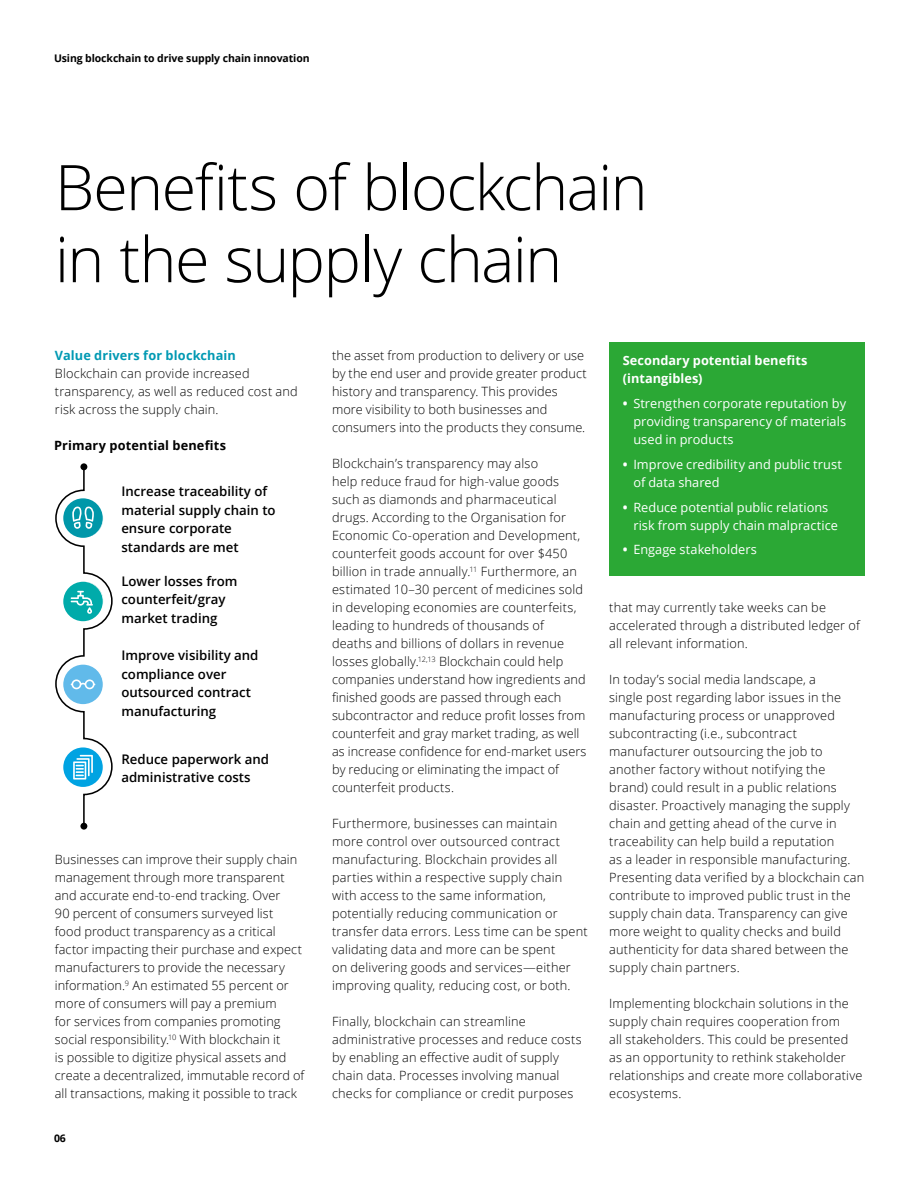
<style>
.page{position:relative;width:918px;height:1188px;background:#fff}
.page>*{position:absolute;margin:0;border:0;box-sizing:border-box;transform-origin:0 0}
.t1{font:300 63px/72px "Open Sans";letter-spacing:-.025em;color:#000}
.t2{font:600 13.2px/18.8px "Open Sans";color:#000}
.t3{font:300 12.75px/18px "Open Sans";letter-spacing:.01em;color:#000}
.t4{font:12.75px/18px "Open Sans";color:#fff}
.t5{font:700 12.75px/18px "Open Sans";letter-spacing:.005em;color:#fff}
.t6{font:700 12.75px "Open Sans";letter-spacing:.01em;color:#0099b3}
.t7{font:700 12.75px "Open Sans";letter-spacing:.01em;color:#000}
.t8{font:700 10.5px "Open Sans";letter-spacing:-.01em;color:#000}
.s1{font-weight:700}
</style>
<div class="page">
<div style="left:609px;top:342px;width:256px;height:234px;background:#2ba835"></div>
<svg style="left:55px;top:465px;width:58px;height:363px"></svg>
<p class="t8" style="left:54px;top:51px;width:257px">Using blockchain to drive supply chain innovation</p>
<h1 class="t1" style="left:55px;top:150px;width:594px">Benefits of blockchain in the supply chain</h1>
<p class="t6" style="left:55px;top:346px;width:183px">Value drivers for blockchain</p>
<p class="t3" style="left:55px;top:364px;width:244px">Blockchain can provide increased transparency, as well as reduced cost and risk across the supply chain.</p>
<p class="t7" style="left:54px;top:436px;width:174px">Primary potential benefits</p>
<p class="t2" style="left:121px;top:481px;width:156px">Increase traceability of material supply chain to ensure corporate standards are met</p>
<p class="t2" style="left:121px;top:571px;width:118px">Lower losses from counterfeit/gray market trading</p>
<p class="t2" style="left:121px;top:645px;width:139px">Improve visibility and compliance over outsourced contract manufacturing</p>
<p class="t2" style="left:121px;top:749px;width:149px">Reduce paperwork and administrative costs</p>
<p class="t3" style="left:55px;top:850px;width:251px">Businesses can improve their supply chain management through more transparent and accurate end-to-end tracking. Over<br>90 percent of consumers surveyed list<br>food product transparency as a critical factor impacting their purchase and expect manufacturers to provide the necessary information.<sup>9</sup> An estimated 55 percent or more of consumers will pay a premium<br>for services from companies promoting social responsibility.<sup>10</sup> With blockchain it<br>is possible to digitize physical assets and create a decentralized, immutable record of all transactions, making it possible to track</p>
<p class="t8" style="left:54px;top:1131px;width:13px">06</p>
<p class="t3" style="left:332px;top:346px;width:256px">the asset from production to delivery or use by the end user and provide greater product history and transparency. This provides more visibility to both businesses and consumers into the products they consume.</p>
<p class="t3" style="left:332px;top:454px;width:256px">Blockchain’s transparency may also<br>help reduce fraud for high-value goods such as diamonds and pharmaceutical drugs. According to the Organisation for Economic Co-operation and Development, counterfeit goods account for over $450 billion in trade annually.<sup>11</sup> Furthermore, an estimated 10–30 percent of medicines sold in developing economies are counterfeits, leading to hundreds of thousands of deaths and billions of dollars in revenue losses globally.<sup>12,13</sup> Blockchain could help companies understand how ingredients and finished goods are passed through each subcontractor and reduce profit losses from counterfeit and gray market trading, as well as increase confidence for end-market users by reducing or eliminating the impact of counterfeit products.</p>
<p class="t3" style="left:332px;top:814px;width:257px">Furthermore, businesses can maintain more control over outsourced contract manufacturing. Blockchain provides all parties within a respective supply chain with access to the same information, potentially reducing communication or transfer data errors. Less time can be spent validating data and more can be spent<br>on delivering goods and services—either improving quality, reducing cost, or both.</p>
<p class="t3" style="left:332px;top:1012px;width:251px">Finally, blockchain can streamline administrative processes and reduce costs by enabling an effective audit of supply chain data. Processes involving manual checks for compliance or credit purposes</p>
<p class="t5" style="left:623px;top:351px;width:186px">Secondary potential benefits (intangibles)</p>
<p class="t4" style="left:633px;top:394px;width:214px;text-align:justify;text-indent:-11px"><span class="s1">•</span> Strengthen corporate reputation by providing transparency of materials used in products</p>
<p class="t4" style="left:633px;top:455px;width:210px;text-indent:-11px"><span class="s1">•</span> Improve credibility and public trust of data shared</p>
<p class="t4" style="left:633px;top:498px;width:206px;text-indent:-11px"><span class="s1">•</span> Reduce potential public relations risk from supply chain malpractice</p>
<p class="t4" style="left:623px;top:540px;width:136px"><span class="s1">•</span> Engage stakeholders</p>
<p class="t3" style="left:609px;top:598px;width:252px">that may currently take weeks can be accelerated through a distributed ledger of all relevant information.</p>
<p class="t3" style="left:609px;top:670px;width:257px">In today’s social media landscape, a<br>single post regarding labor issues in the manufacturing process or unapproved subcontracting (i.e., subcontract manufacturer outsourcing the job to another factory without notifying the brand) could result in a public relations disaster. Proactively managing the supply chain and getting ahead of the curve in traceability can help build a reputation<br>as a leader in responsible manufacturing.<br>Presenting data verified by a blockchain can contribute to improved public trust in the supply chain data. Transparency can give more weight to quality checks and build authenticity for data shared between the supply chain partners.</p>
<p class="t3" style="left:609px;top:994px;width:255px">Implementing blockchain solutions in the supply chain requires cooperation from<br>all stakeholders. This could be presented as an opportunity to rethink stakeholder relationships and create more collaborative ecosystems.</p>
</div>
